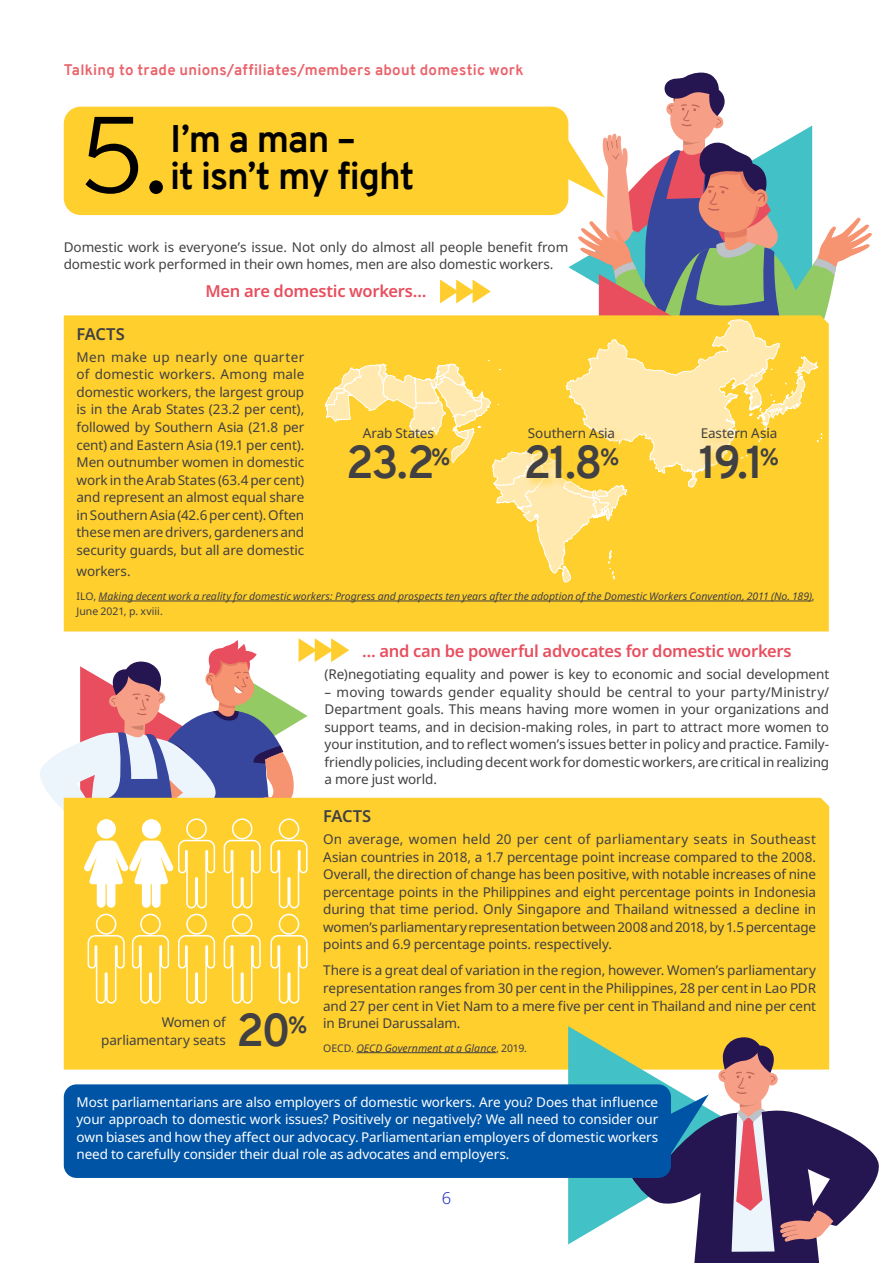
<style>
.page{position:relative;width:893px;height:1263px;background:#fff}
.page>*{position:absolute;margin:0;border:0;box-sizing:border-box;transform-origin:0 0}
.t1{font:300 108px "Overpass";color:#000}
.t2{font:700 45px "Overpass";letter-spacing:-.055em;color:#414042}
.t3{font:700 37.5px "Overpass";letter-spacing:-.03em;color:#000}
.t4{font:600 16.5px "Noto Sans";letter-spacing:-.02em;color:#e84e5e}
.t5{font:600 16.5px "Noto Sans";letter-spacing:-.015em;color:#414042}
.t6{font:300 16.5px "Noto Sans";color:#1e2dbe}
.t7{font:700 15px "Overpass";letter-spacing:.015em;color:#ea626a}
.t8{font:13.5px/17.5px "Noto Sans";letter-spacing:-.01em;color:#414042;text-align:justify}
.t9{font:13.5px/17.5px "Noto Sans";letter-spacing:-.01em;color:#fff;text-align:justify}
.t10{font:italic 10.5px/15px "Noto Sans";color:#414042}
.s1{font-style:normal}
</style>
<div class="page">
<div style="left:64px;top:798px;width:765px;height:271px;background:#ffcf2e"></div>
<hr style="left:356px;top:1052px;width:140px;height:1px;background:#414042">
<div style="left:64px;top:315px;width:765px;height:316px;background:#ffcf2e"></div>
<hr style="left:98px;top:601px;width:714px;height:1px;background:#414042">
<div style="left:236px;top:1010px;width:82px;height:49px;background:#ffcf2e"></div>
<div style="left:98px;top:1014px;width:140px;height:46px;background:#ffcf2e"></div>
<div style="left:64px;top:107px;width:504px;height:108px;background:#ffcf2e;border-radius:17px"></div>
<div style="left:64px;top:1084px;width:607px;height:94px;background:#0054a6;border-radius:13px"></div>
<svg style="left:568px;top:1026px;width:311px;height:237px"></svg>
<svg style="left:324px;top:72px;width:548px;height:511px"></svg>
<svg style="left:40px;top:638px;width:309px;height:366px"></svg>
<p class="t7" style="left:64px;top:59px;width:461px">Talking to trade unions/affiliates/members about domestic work</p>
<h1 class="t1" style="left:77px;top:78px;width:92px">5.</h1>
<h3 class="t3" style="left:170px;top:112px;width:187px">I’m a man –</h3>
<h3 class="t3" style="left:170px;top:149px;width:246px">it isn’t my fight</h3>
<p class="t8" style="left:64px;top:238px;width:506px">Domestic work is everyone’s issue. Not only do almost all people benefit from domestic work performed in their own homes, men are also domestic workers.</p>
<p class="t4" style="left:206px;top:280px;width:223px">Men are domestic workers…</p>
<p class="t5" style="left:77px;top:322px;width:50px">FACTS</p>
<p class="t8" style="left:77px;top:348px;width:229px">Men make up nearly one quarter of domestic workers. Among male domestic workers, the largest group is in the Arab States (23.2 per cent), followed by Southern Asia (21.8 per cent) and Eastern Asia (19.1 per cent).<br>Men outnumber women in domestic work in the Arab States (63.4 per cent) and represent an almost equal share in Southern Asia (42.6 per cent). Often these men are drivers, gardeners and security guards, but all are domestic</p>
<p class="t8" style="left:77px;top:563px;width:56px">workers.</p>
<p class="t10" style="left:77px;top:589px;width:740px"><span class="s1">ILO,</span> Making decent work a reality for domestic workers: Progress and prospects ten years after the adoption of the Domestic Workers Convention, 2011 (No. 189)<span class="s1">,<br>June 2021, p. xviii.</span></p>
<p class="t8" style="left:363px;top:424px;width:73px">Arab States</p>
<h2 class="t2" style="left:346px;top:430px;width:106px">23.2<sup>%</sup></h2>
<p class="t8" style="left:528px;top:424px;width:89px">Southern Asia</p>
<h2 class="t2" style="left:524px;top:430px;width:97px">21.8<sup>%</sup></h2>
<p class="t8" style="left:701px;top:424px;width:78px">Eastern Asia</p>
<h2 class="t2" style="left:699px;top:430px;width:82px">19.1<sup>%</sup></h2>
<p class="t8" style="left:162px;top:1014px;width:66px">Women of</p>
<h2 class="t2" style="left:237px;top:999px;width:72px">20<sup>%</sup></h2>
<p class="t8" style="left:101px;top:1031px;width:126px">parliamentary seats</p>
<p class="t4" style="left:362px;top:640px;width:431px">… and can be powerful advocates for domestic workers</p>
<p class="t8" style="left:325px;top:666px;width:506px">(Re)negotiating equality and power is key to economic and social development</p>
<p class="t8" style="left:325px;top:683px;width:506px">– moving towards gender equality should be central to your party/Ministry/ Department goals. This means having more women in your organizations and support teams, and in decision-making roles, in part to attract more women to your institution, and to reflect women’s issues better in policy and practice. Family&shy;friendly policies, including decent work for domestic workers, are critical in realizing a more just world.</p>
<p class="t5" style="left:323px;top:805px;width:50px">FACTS</p>
<p class="t8" style="left:323px;top:831px;width:494px">On average, women held 20 per cent of parliamentary seats in Southeast Asian countries in 2018, a 1.7 percentage point increase compared to the 2008.<br>Overall, the direction of change has been positive, with notable increases of nine percentage points in the Philippines and eight percentage points in Indonesia during that time period. Only Singapore and Thailand witnessed a decline in women’s parliamentary representation between 2008 and 2018, by 1.5 percentage points and 6.9 percentage points. respectively.</p>
<p class="t8" style="left:323px;top:962px;width:494px">There is a great deal of variation in the region, however. Women’s parliamentary representation ranges from 30 per cent in the Philippines, 28 per cent in Lao PDR and 27 per cent in Viet Nam to a mere five per cent in Thailand and nine per cent in Brunei Darussalam.</p>
<p class="t10" style="left:323px;top:1040px;width:205px"><span class="s1">OECD.</span> OECD Government at a Glance<span class="s1">, 2019.</span></p>
<p class="t9" style="left:77px;top:1093px;width:583px">Most parliamentarians are also employers of domestic workers. Are you? Does that influence your approach to domestic work issues? Positively or negatively? We all need to consider our own biases and how they affect our advocacy. Parliamentarian employers of domestic workers need to carefully consider their dual role as advocates and employers.</p>
<p class="t6" style="left:442px;top:1186px;width:11px">6</p>
</div>
